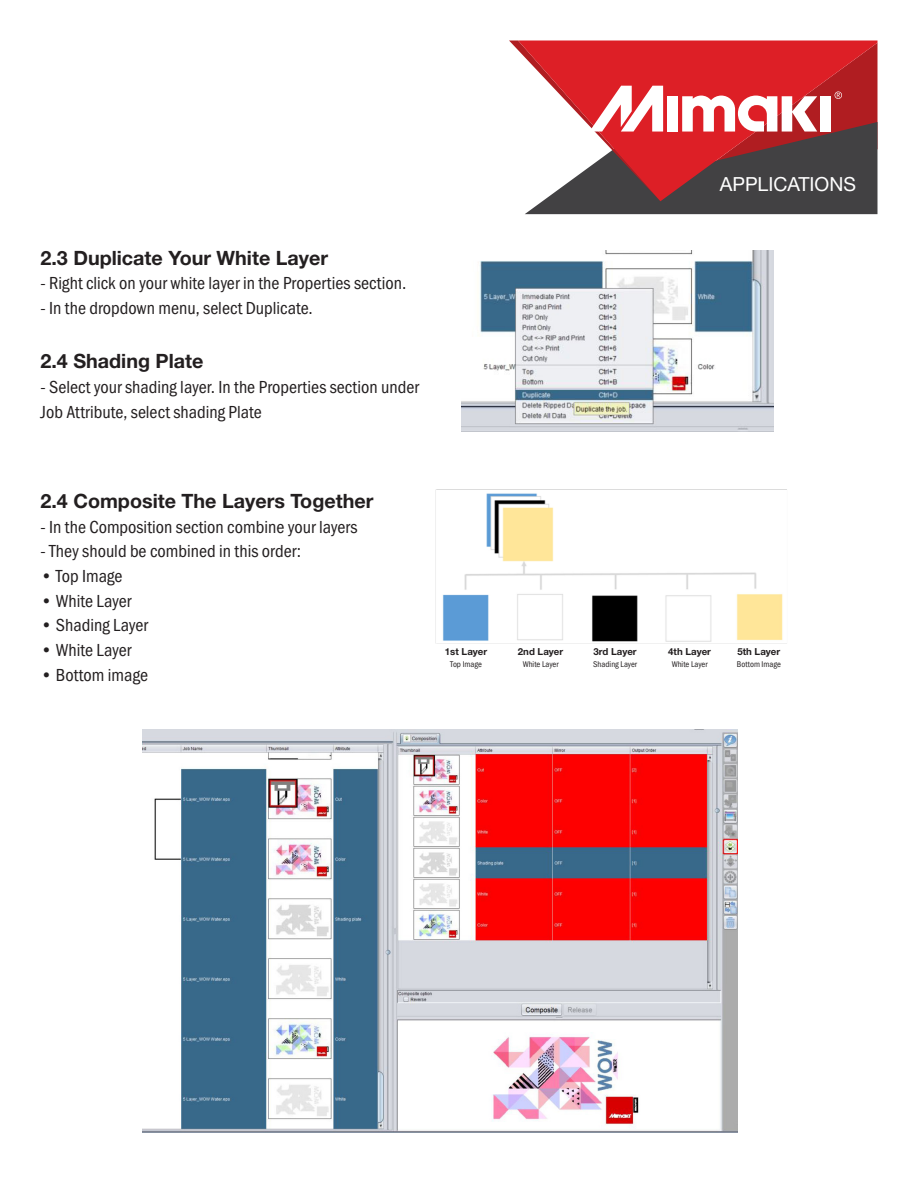
<style>
.page{position:relative;width:918px;height:1188px;background:#fff}
.page>*{position:absolute;margin:0;border:0;box-sizing:border-box;transform-origin:0 0}
.t1{font:700 19.8px "Helvetica Neue LT Std";color:#231f20}
.t2{font:19.5px "Helvetica Neue LT Std";color:#fff}
.t3{font:18.15px/24.6px "Franklin Gothic URW Cond";color:#231f20}
.t4{font:700 9.6px "Helvetica Neue LT Std";color:#231f20}
.t5{font:8.55px "Franklin Gothic URW Cond";color:#231f20}
</style>
<div class="page">
<img style="left:435px;top:489px;width:352px;height:155px">
<svg style="left:509px;top:41px;width:369px;height:173px"></svg>
<img style="left:462px;top:251px;width:312px;height:181px">
<img style="left:143px;top:729px;width:595px;height:403px">
<p class="t1" style="left:40px;top:245px;width:289px">2.3 Duplicate Your White Layer</p>
<p class="t3" style="left:40px;top:270px;width:367px">- Right click on your white layer in the Properties section.</p>
<p class="t3" style="left:40px;top:294px;width:274px">- In the dropdown menu, select Duplicate.</p>
<p class="t1" style="left:40px;top:349px;width:164px">2.4 Shading Plate</p>
<p class="t3" style="left:40px;top:373px;width:380px">- Select your shading layer. In the Properties section under<br>Job Attribute, select shading Plate</p>
<p class="t1" style="left:40px;top:489px;width:334px">2.4 Composite The Layers Together</p>
<p class="t3" style="left:40px;top:513px;width:319px">- In the Composition section combine your layers</p>
<p class="t3" style="left:40px;top:538px;width:262px">- They should be combined in this order:</p>
<p class="t3" style="left:40px;top:562px;width:84px">• Top Image</p>
<p class="t3" style="left:40px;top:587px;width:92px">• White Layer</p>
<p class="t3" style="left:40px;top:612px;width:109px">• Shading Layer</p>
<p class="t3" style="left:40px;top:636px;width:92px">• White Layer</p>
<p class="t3" style="left:40px;top:661px;width:109px">• Bottom image</p>
<p class="t4" style="left:445px;top:646px;width:44px">1st Layer</p>
<p class="t5" style="left:450px;top:658px;width:33px">Top Image</p>
<p class="t4" style="left:518px;top:646px;width:47px">2nd Layer</p>
<p class="t5" style="left:523px;top:658px;width:37px">White Layer</p>
<p class="t4" style="left:594px;top:646px;width:45px">3rd Layer</p>
<p class="t5" style="left:593px;top:658px;width:45px">Shading Layer</p>
<p class="t2" style="left:720px;top:173px;width:138px">APPLICATIONS</p>
<p class="t4" style="left:668px;top:646px;width:44px">4th Layer</p>
<p class="t5" style="left:672px;top:658px;width:37px">White Layer</p>
<p class="t4" style="left:737px;top:646px;width:44px">5th Layer</p>
<p class="t5" style="left:737px;top:658px;width:45px">Bottom Image</p>
</div>
